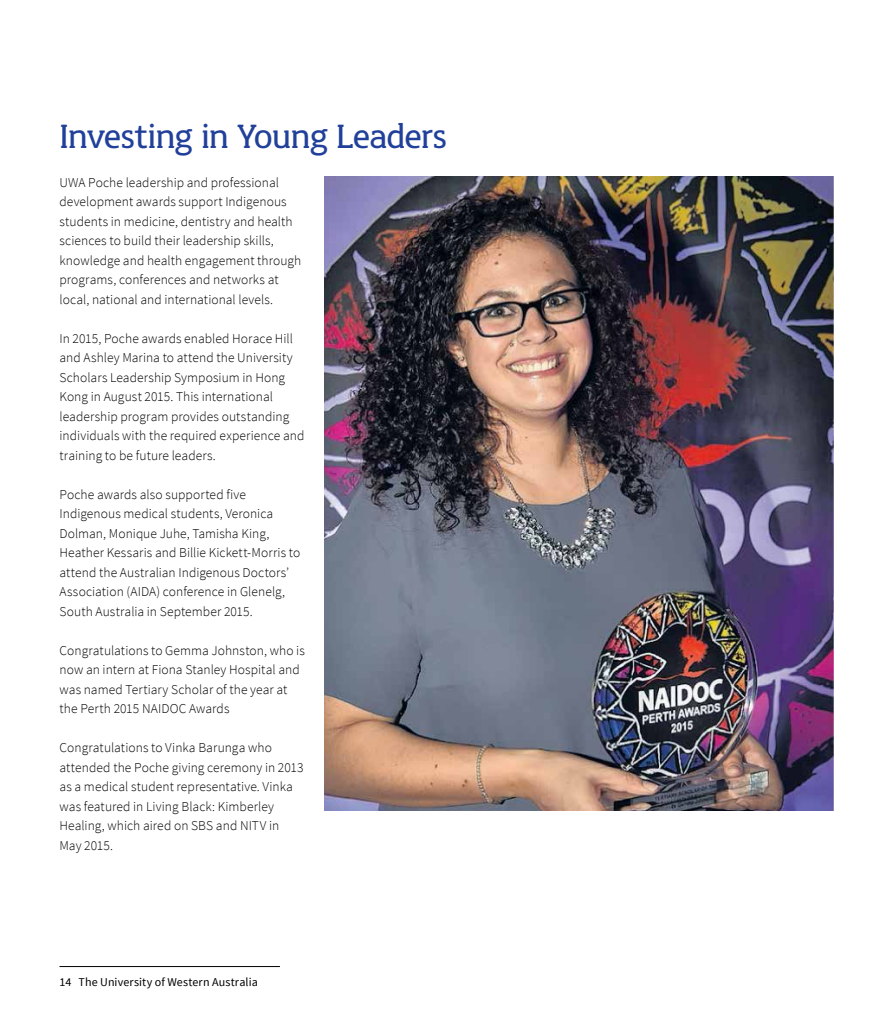
<style>
.page{position:relative;width:893px;height:1021px;background:#fff}
.page>*{position:absolute;margin:0;border:0;box-sizing:border-box;transform-origin:0 0}
.t1{font:36px "UWA";letter-spacing:-.015em;color:#21409a}
.t2{font:300 13.5px/19.5px "Source Sans Pro";letter-spacing:.005em;color:#000}
.t3{font:12px "Source Sans Pro";letter-spacing:.01em;color:#000}
</style>
<div class="page">
<img style="left:325px;top:176px;width:508px;height:634px">
<hr style="left:60px;top:966px;width:220px;height:1px;background:#000">
<h1 class="t1" style="left:60px;top:117px;width:389px">Investing in Young Leaders</h1>
<p class="t2" style="left:60px;top:172px;width:243px">UWA Poche leadership and professional development awards support Indigenous students in medicine, dentistry and health sciences to build their leadership skills, knowledge and health engagement through programs, conferences and networks at local, national and international levels.</p>
<p class="t2" style="left:60px;top:328px;width:247px">In 2015, Poche awards enabled Horace Hill and Ashley Marina to attend the University Scholars Leadership Symposium in Hong Kong in August 2015. This international leadership program provides outstanding individuals with the required experience and training to be future leaders.</p>
<p class="t2" style="left:60px;top:484px;width:242px">Poche awards also supported five Indigenous medical students, Veronica Dolman, Monique Juhe, Tamisha King, Heather Kessaris and Billie Kickett-Morris to attend the Australian Indigenous Doctors’ Association (AIDA) conference in Glenelg, South Australia in September 2015.</p>
<p class="t2" style="left:60px;top:640px;width:247px">Congratulations to Gemma Johnston, who is now an intern at Fiona Stanley Hospital and was named Tertiary Scholar of the year at the Perth 2015 NAIDOC Awards</p>
<p class="t2" style="left:60px;top:738px;width:246px">Congratulations to Vinka Barunga who attended the Poche giving ceremony in 2013 as a medical student representative. Vinka was featured in Living Black: Kimberley Healing, which aired on SBS and NITV in May 2015.</p>
<p class="t3" style="left:60px;top:974px;width:200px">14 The University of Western Australia</p>
</div>
